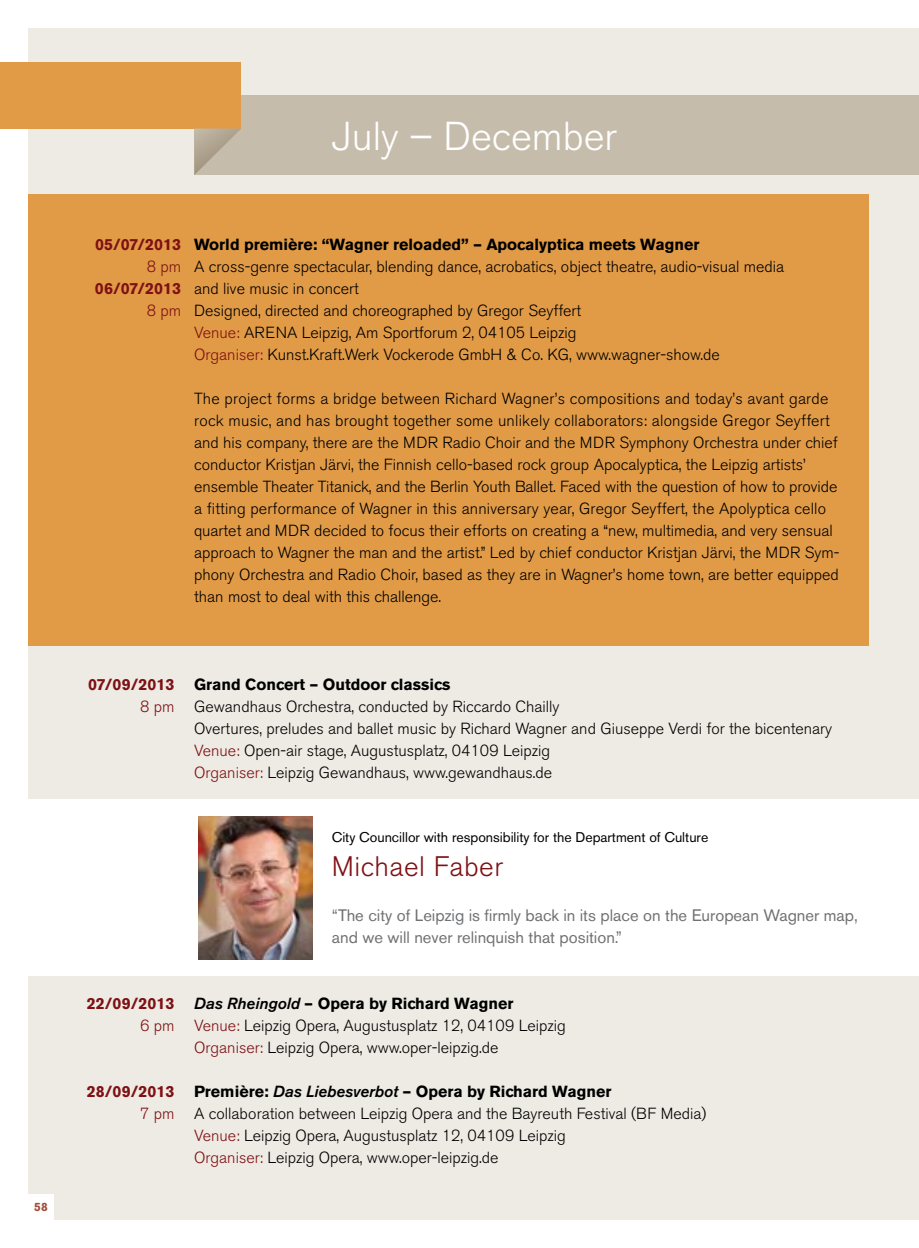
<style>
.page{position:relative;width:919px;height:1248px;background:#fff}
.page>*{position:absolute;margin:0;border:0;box-sizing:border-box;transform-origin:0 0}
.t1{font:300 40px "Akzidenz Grotesk BE";color:#fff}
.t2{font:300 28px "Akzidenz Grotesk BE";letter-spacing:.02em;color:#7e1114}
.t3{font:16.4px/22px "Akzidenz Grotesk BE";color:#707173}
.t4{font:300 16px/22px "Akzidenz Grotesk BE";color:#000}
.t5{font:700 16px "Akzidenz Grotesk BE";color:#000}
.t6{font:700 16px "Akzidenz Grotesk BE";color:#7e1114}
.t7{font:300 16px "Akzidenz Grotesk BE";color:#7e1114}
.t8{font:14px "Akzidenz Grotesk BE";color:#000}
.t9{font:700 12px "Akzidenz Grotesk BE";color:#a14d38}
.s1{color:#7e1114}
.s2{font-weight:500;font-style:italic}
.s3{font-weight:700}
</style>
<div class="page">
<div style="left:28px;top:28px;width:890px;height:1191px;background:#eeebe4"></div>
<div style="left:28px;top:1193px;width:26px;height:26px;background:#fff"></div>
<div style="left:0;top:799px;width:918px;height:176px;background:#fff"></div>
<img style="left:198px;top:816px;width:114px;height:143px">
<div style="left:28px;top:194px;width:841px;height:451px;background:#e19b47"></div>
<div style="left:194px;top:96px;width:724px;height:79px;background:#c5bcab"></div>
<div style="left:0;top:62px;width:241px;height:67px;background:#e19b47"></div>
<svg style="left:194px;top:129px;width:46px;height:46px"></svg>
<p class="t9" style="left:34px;top:1202px;width:15px">58</p>
<h1 class="t1" style="left:332px;top:122px;width:287px">July – December</h1>
<p class="t6" style="left:95px;top:238px;width:87px">05/07/2013</p>
<p class="t7" style="left:147px;top:260px;width:36px">8 pm</p>
<p class="t6" style="left:95px;top:282px;width:88px">06/07/2013</p>
<p class="t7" style="left:147px;top:304px;width:36px">8 pm</p>
<p class="t5" style="left:194px;top:238px;width:506px">World première: “Wagner reloaded” – Apocalyptica meets Wagner</p>
<p class="t4" style="left:194px;top:257px;width:591px">A cross-genre spectacular, blending dance, acrobatics, object theatre, audio-visual media and live music in concert<br>Designed, directed and choreographed by Gregor Seyffert<br><span class="s1">Venue:</span> ARENA Leipzig, Am Sportforum 2, 04105 Leipzig<br><span class="s1">Organiser:</span> Kunst.Kraft.Werk Vockerode GmbH &amp; Co. KG, www.wagner-show.de</p>
<p class="t4" style="left:194px;top:389px;width:646px">The project forms a bridge between Richard Wagner’s compositions and today’s avant garde rock music, and has brought together some unlikely collaborators: alongside Gregor Seyffert and his company, there are the MDR Radio Choir and the MDR Symphony Orchestra under chief conductor Kristjan Järvi, the Finnish cello-based rock group Apocalyptica, the Leipzig artists’ ensemble Theater Titanick, and the Berlin Youth Ballet. Faced with the question of how to provide a fitting performance of Wagner in this anniversary year, Gregor Seyffert, the Apolyptica cello quartet and MDR decided to focus their efforts on creating a “new, multimedia, and very sensual approach to Wagner the man and the artist.” Led by chief conductor Kristjan Järvi, the MDR Sym&shy;phony Orchestra and Radio Choir, based as they are in Wagner’s home town, are better equipped than most to deal with this challenge.</p>
<p class="t6" style="left:88px;top:678px;width:88px">07/09/2013</p>
<p class="t7" style="left:140px;top:700px;width:36px">8 pm</p>
<p class="t6" style="left:87px;top:997px;width:89px">22/09/2013</p>
<p class="t7" style="left:140px;top:1019px;width:36px">6 pm</p>
<p class="t6" style="left:87px;top:1085px;width:89px">28/09/2013</p>
<p class="t7" style="left:140px;top:1107px;width:36px">7 pm</p>
<p class="t5" style="left:194px;top:678px;width:258px">Grand Concert – Outdoor classics</p>
<p class="t4" style="left:194px;top:697px;width:639px">Gewandhaus Orchestra, conducted by Riccardo Chailly<br>Overtures, preludes and ballet music by Richard Wagner and Giuseppe Verdi for the bicentenary <span class="s1">Venue:</span> Open-air stage, Augustusplatz, 04109 Leipzig<br><span class="s1">Organiser:</span> Leipzig Gewandhaus, www.gewandhaus.de</p>
<p class="t8" style="left:332px;top:832px;width:378px">City Councillor with responsibility for the Department of Culture</p>
<h2 class="t2" style="left:332px;top:855px;width:173px">Michael Faber</h2>
<p class="t3" style="left:332px;top:905px;width:527px">“The city of Leipzig is firmly back in its place on the European Wagner map, and we will never relinquish that position.”</p>
<p class="t4" style="left:194px;top:994px;width:373px"><span class="s2">Das Rheingold</span> <span class="s3">– Opera by Richard Wagner<br></span><span class="s1">Venue:</span> Leipzig Opera, Augustusplatz 12, 04109 Leipzig<br><span class="s1">Organiser:</span> Leipzig Opera, www.oper-leipzig.de</p>
<p class="t4" style="left:194px;top:1082px;width:513px"><span class="s3">Première:</span> <span class="s2">Das Liebesverbot</span> <span class="s3">– Opera by Richard Wagner<br></span>A collaboration between Leipzig Opera and the Bayreuth Festival (BF Media)<br><span class="s1">Venue:</span> Leipzig Opera, Augustusplatz 12, 04109 Leipzig<br><span class="s1">Organiser:</span> Leipzig Opera, www.oper-leipzig.de</p>
</div>
